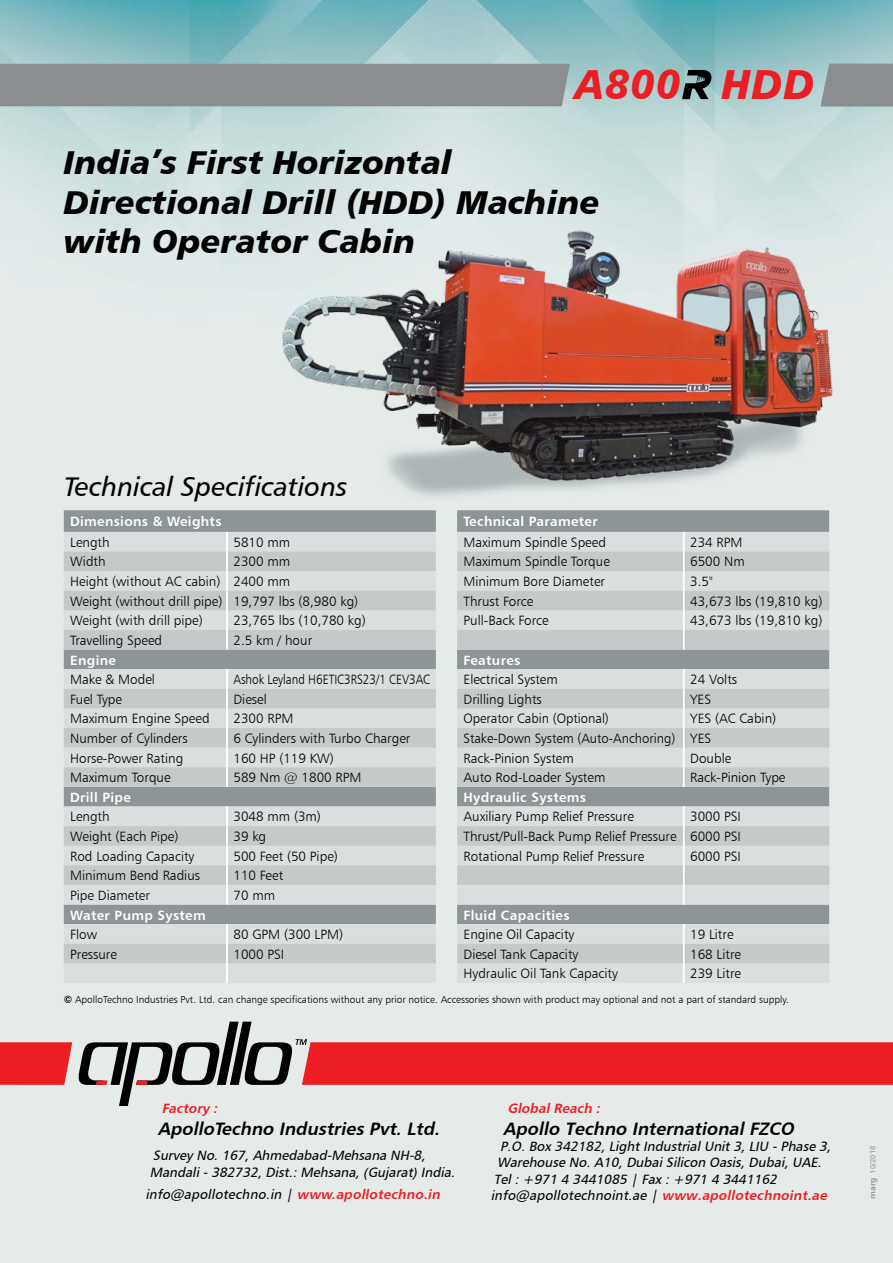
<style>
.page{position:relative;width:893px;height:1263px;background:#fff}
.page>*{position:absolute;margin:0;border:0;box-sizing:border-box;transform-origin:0 0}
.t1{font:42px "Humanist 777 BT Black Italic B";letter-spacing:.025em;color:#ed1d24;scale:.95 1}
.t2{font:33px/39.6px "Humanist 777 BT Black Italic B";color:#000}
.t3{font:27px "Humanist 777 BT Italic B";color:#000}
.t4{font:italic 18px "Humanist 777 BT Bold B";color:#000}
.t5{font:13.5px/19.6px "Humanist 777 BT Light B";color:#000}
.t6{font:italic 13.5px/16.5px "Humanist 777 BT Roman B";color:#000}
.t7{font:13.5px "Humanist 777 BT Bold B";letter-spacing:.025em;color:#fff}
.t8{font:13.5px "Humanist 777 BT Light B";color:#000;scale:.87 1}
.t9{font:italic 13.5px "Humanist 777 BT Bold B";color:#ed1d24}
.t10{font:10.2px "Humanist 777 BT Light B";color:#000}
.t11{font:7.5px "Humanist 777 BT Roman B";color:#939598}
.s1{font-family:"Humanist 777 BT Bold B"}
.s2{font-family:"Humanist 777 BT Bold B";color:#ed1d24}
.s3{font-family:"Humanist 777 BT Bold B";font-size:8.25px}
</style>
<div class="page">
<img style="left:0;top:0;width:893px;height:1263px">
<img style="left:277px;top:227px;width:560px;height:282px">
<div style="left:821px;top:64px;width:72px;height:42px;background:#8a8e91"></div>
<div style="left:0;top:64px;width:570px;height:42px;background:#8a8e91"></div>
<svg style="left:682px;top:70px;width:34px;height:29px"></svg>
<svg style="left:0;top:1022px;width:893px;height:84px;background:#d88e8f"></svg>
<svg style="left:64px;top:510px;width:372px;height:22px;background:#8f9697"></svg>
<div style="left:64px;top:532px;width:372px;height:451px;background:#dbdede"></div>
<svg style="left:64px;top:551px;width:372px;height:412px;background:#c6cacb"></svg>
<svg style="left:226px;top:532px;width:2px;height:19px"></svg>
<hr style="left:226px;top:551px;width:2px;height:20px;background:#fff">
<hr style="left:226px;top:571px;width:2px;height:20px;background:#fff">
<svg style="left:226px;top:591px;width:2px;height:19px"></svg>
<hr style="left:226px;top:610px;width:2px;height:20px;background:#fff">
<hr style="left:226px;top:630px;width:2px;height:20px;background:#fff">
<hr style="left:226px;top:669px;width:2px;height:20px;background:#fff">
<svg style="left:226px;top:689px;width:2px;height:19px"></svg>
<hr style="left:226px;top:708px;width:2px;height:20px;background:#fff">
<hr style="left:226px;top:728px;width:2px;height:20px;background:#fff">
<svg style="left:226px;top:748px;width:2px;height:19px"></svg>
<hr style="left:226px;top:767px;width:2px;height:20px;background:#fff">
<hr style="left:226px;top:806px;width:2px;height:20px;background:#fff">
<hr style="left:226px;top:826px;width:2px;height:20px;background:#fff">
<svg style="left:226px;top:846px;width:2px;height:19px"></svg>
<hr style="left:226px;top:865px;width:2px;height:20px;background:#fff">
<svg style="left:226px;top:885px;width:2px;height:19px"></svg>
<hr style="left:226px;top:924px;width:2px;height:20px;background:#fff">
<svg style="left:226px;top:944px;width:2px;height:19px"></svg>
<hr style="left:226px;top:963px;width:2px;height:20px;background:#fff">
<svg style="left:457px;top:510px;width:372px;height:22px;background:#8f9697"></svg>
<div style="left:457px;top:532px;width:372px;height:451px;background:#dbdede"></div>
<svg style="left:457px;top:551px;width:372px;height:412px;background:#c6cacb"></svg>
<svg style="left:683px;top:532px;width:2px;height:19px"></svg>
<hr style="left:683px;top:551px;width:2px;height:20px;background:#fff">
<hr style="left:683px;top:571px;width:2px;height:20px;background:#fff">
<svg style="left:683px;top:591px;width:2px;height:19px"></svg>
<hr style="left:683px;top:610px;width:2px;height:20px;background:#fff">
<hr style="left:683px;top:630px;width:2px;height:20px;background:#fff">
<hr style="left:683px;top:669px;width:2px;height:20px;background:#fff">
<svg style="left:683px;top:689px;width:2px;height:19px"></svg>
<hr style="left:683px;top:708px;width:2px;height:20px;background:#fff">
<hr style="left:683px;top:728px;width:2px;height:20px;background:#fff">
<svg style="left:683px;top:748px;width:2px;height:19px"></svg>
<hr style="left:683px;top:767px;width:2px;height:20px;background:#fff">
<hr style="left:683px;top:806px;width:2px;height:20px;background:#fff">
<hr style="left:683px;top:826px;width:2px;height:20px;background:#fff">
<svg style="left:683px;top:846px;width:2px;height:19px"></svg>
<hr style="left:683px;top:865px;width:2px;height:20px;background:#fff">
<svg style="left:683px;top:885px;width:2px;height:19px"></svg>
<hr style="left:683px;top:924px;width:2px;height:20px;background:#fff">
<svg style="left:683px;top:944px;width:2px;height:19px"></svg>
<hr style="left:683px;top:963px;width:2px;height:20px;background:#fff">
<h1 class="t1" style="left:574px;top:57px;width:254px">A800 HDD</h1>
<h2 class="t2" style="left:64px;top:142px;width:538px">India’s First Horizontal<br>Directional Drill (HDD) Machine with Operator Cabin</h2>
<h3 class="t3" style="left:64px;top:469px;width:285px">Technical Specifications</h3>
<p class="t7" style="left:70px;top:513px;width:153px">Dimensions &amp; Weights</p>
<p class="t5" style="left:70px;top:532px;width:41px">Length</p>
<p class="t5" style="left:233px;top:532px;width:58px">5810 mm</p>
<p class="t5" style="left:70px;top:552px;width:37px">Width</p>
<p class="t7" style="left:463px;top:513px;width:136px">Technical Parameter</p>
<p class="t5" style="left:463px;top:532px;width:144px">Maximum Spindle Speed</p>
<p class="t5" style="left:690px;top:532px;width:54px">234 RPM</p>
<p class="t5" style="left:463px;top:552px;width:148px">Maximum Spindle Torque</p>
<p class="t5" style="left:690px;top:552px;width:56px">6500 Nm</p>
<p class="t5" style="left:463px;top:571px;width:143px">Minimum Bore Diameter</p>
<p class="t5" style="left:690px;top:571px;width:24px">3.5"</p>
<p class="t5" style="left:463px;top:591px;width:71px">Thrust Force</p>
<p class="t5" style="left:690px;top:591px;width:134px">43,673 lbs (19,810 kg)</p>
<p class="t5" style="left:463px;top:611px;width:87px">Pull-Back Force</p>
<p class="t5" style="left:690px;top:611px;width:134px">43,673 lbs (19,810 kg)</p>
<p class="t7" style="left:463px;top:651px;width:58px">Features</p>
<p class="t5" style="left:463px;top:669px;width:96px">Electrical System</p>
<p class="t5" style="left:690px;top:669px;width:48px">24 Volts</p>
<p class="t5" style="left:463px;top:689px;width:80px">Drilling Lights</p>
<p class="t5" style="left:690px;top:689px;width:23px">YES</p>
<p class="t5" style="left:463px;top:709px;width:147px">Operator Cabin (Optional)</p>
<p class="t5" style="left:70px;top:552px;width:290px;text-indent:163px">2300 mm<br>Height (without AC cabin) 2400 mm<br>Weight (without drill pipe) 19,797 lbs (8,980 kg)<br>Weight (with drill pipe)</p>
<p class="t5" style="left:233px;top:611px;width:134px">23,765 lbs (10,780 kg)</p>
<p class="t5" style="left:70px;top:630px;width:94px">Travelling Speed</p>
<p class="t5" style="left:233px;top:630px;width:80px">2.5 km / hour</p>
<p class="t7" style="left:70px;top:651px;width:47px">Engine</p>
<p class="t5" style="left:70px;top:669px;width:86px">Make &amp; Model</p>
<p class="t8" style="left:233px;top:671px;width:228px">Ashok Leyland H6ETIC3RS23/1 CEV3AC</p>
<p class="t5" style="left:70px;top:689px;width:53px">Fuel Type</p>
<p class="t5" style="left:233px;top:689px;width:35px">Diesel</p>
<p class="t5" style="left:70px;top:709px;width:141px">Maximum Engine Speed</p>
<p class="t5" style="left:233px;top:709px;width:61px">2300 RPM</p>
<p class="t5" style="left:70px;top:728px;width:119px">Number of Cylinders</p>
<p class="t5" style="left:233px;top:728px;width:178px">6 Cylinders with Turbo Charger</p>
<p class="t5" style="left:70px;top:748px;width:115px">Horse-Power Rating</p>
<p class="t5" style="left:233px;top:748px;width:102px">160 HP (119 KW)</p>
<p class="t5" style="left:70px;top:767px;width:102px">Maximum Torque</p>
<p class="t5" style="left:233px;top:767px;width:130px">589 Nm @ 1800 RPM</p>
<p class="t7" style="left:70px;top:789px;width:62px">Drill Pipe</p>
<p class="t5" style="left:70px;top:807px;width:41px">Length</p>
<p class="t5" style="left:233px;top:807px;width:89px">3048 mm (3m)</p>
<p class="t5" style="left:70px;top:826px;width:110px">Weight (Each Pipe)</p>
<p class="t5" style="left:233px;top:826px;width:34px">39 kg</p>
<p class="t5" style="left:70px;top:846px;width:126px">Rod Loading Capacity</p>
<p class="t5" style="left:233px;top:846px;width:106px">500 Feet (50 Pipe)</p>
<p class="t5" style="left:70px;top:865px;width:131px">Minimum Bend Radius</p>
<p class="t5" style="left:233px;top:865px;width:51px">110 Feet</p>
<p class="t5" style="left:70px;top:885px;width:81px">Pipe Diameter</p>
<p class="t5" style="left:233px;top:885px;width:43px">70 mm</p>
<p class="t7" style="left:70px;top:906px;width:137px">Water Pump System</p>
<p class="t5" style="left:70px;top:924px;width:29px">Flow</p>
<p class="t5" style="left:233px;top:924px;width:111px">80 GPM (300 LPM)</p>
<p class="t5" style="left:70px;top:944px;width:48px">Pressure</p>
<p class="t5" style="left:233px;top:944px;width:52px">1000 PSI</p>
<p class="t5" style="left:463px;top:709px;width:314px;text-indent:227px">YES (AC Cabin)<br>Stake-Down System (Auto-Anchoring) YES<br>Rack-Pinion System</p>
<p class="t5" style="left:690px;top:748px;width:43px">Double</p>
<p class="t5" style="left:463px;top:767px;width:143px">Auto Rod-Loader System</p>
<p class="t5" style="left:690px;top:767px;width:97px">Rack-Pinion Type</p>
<p class="t7" style="left:463px;top:788px;width:124px">Hydraulic Systems</p>
<p class="t5" style="left:463px;top:807px;width:172px">Auxiliary Pump Relief Pressure</p>
<p class="t5" style="left:463px;top:807px;width:279px;text-align:justify;text-indent:227px">3000 PSI Thrust/Pull-Back Pump Relief Pressure 6000 PSI Rotational Pump Relief Pressure</p>
<p class="t5" style="left:690px;top:846px;width:52px">6000 PSI</p>
<p class="t7" style="left:463px;top:906px;width:108px">Fluid Capacities</p>
<p class="t5" style="left:463px;top:924px;width:112px">Engine Oil Capacity</p>
<p class="t5" style="left:690px;top:924px;width:45px">19 Litre</p>
<p class="t5" style="left:463px;top:944px;width:116px">Diesel Tank Capacity</p>
<p class="t5" style="left:690px;top:944px;width:52px">168 Litre</p>
<p class="t5" style="left:463px;top:964px;width:156px">Hydraulic Oil Tank Capacity</p>
<p class="t5" style="left:690px;top:964px;width:52px">239 Litre</p>
<p class="t10" style="left:64px;top:993px;width:727px"><span class="s1">©</span> ApolloTechno Industries Pvt. Ltd. can change specifications without any prior notice. Accessories shown with product may optional and not a part of standard supply.</p>
<p class="t9" style="left:162px;top:1100px;width:60px">Factory :</p>
<h3 class="t4" style="left:158px;top:1117px;width:288px">ApolloTechno Industries Pvt.Ltd.</h3>
<p class="t6" style="left:150px;top:1147px;width:310px">Survey No.167,Ahmedabad-Mehsana NH-8,<br>Mandali-382732,Dist.:Mehsana,(Gujarat)India.</p>
<p class="t6" style="left:145px;top:1186px;width:299px">info@apollotechno.in | <span class="s2">www.apollotechno.in</span></p>
<p class="t9" style="left:507px;top:1100px;width:97px">GlobalReach :</p>
<h3 class="t4" style="left:503px;top:1117px;width:296px">Apollo Techno InternationalFZCO</h3>
<p class="t6" style="left:500px;top:1138px;width:335px">P.O.Box 342182,LightIndustrialUnit3,LIU -Phase 3,</p>
<p class="t6" style="left:497px;top:1154px;width:329px">Warehouse No.A10,DubaiSilicon Oasis,Dubai,UAE.</p>
<p class="t6" style="left:494px;top:1170px;width:288px">Tel:+971 4 3441085 | Fax :+971 4 3441162</p>
<p class="t6" style="left:491px;top:1186px;width:341px">info@apollotechnoint.ae | <span class="s2">www.apollotechnoint.ae</span></p>
<p class="t11" style="left:868px;top:1199px;width:55px;rotate:-90deg"><span class="s3">marg</span> 10/2018</p>
</div>
